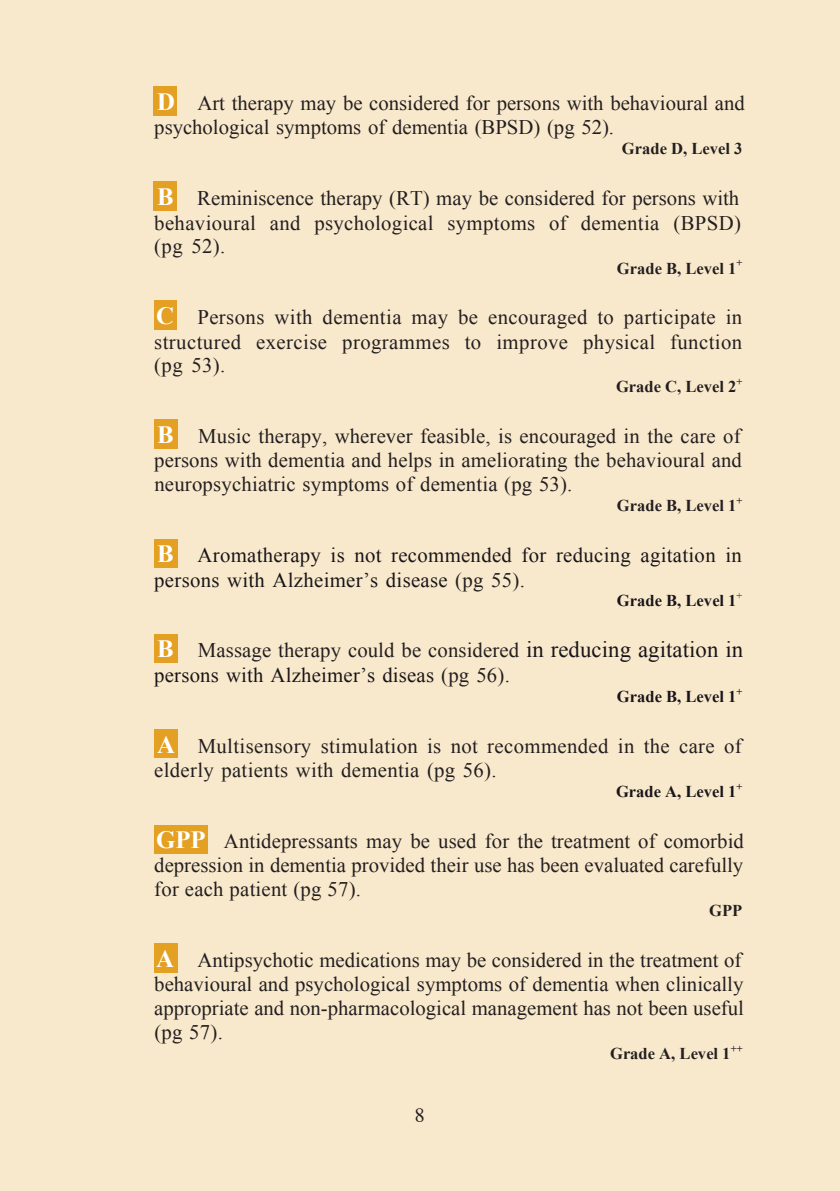
<style>
.page{position:relative;width:840px;height:1191px;background:#fff}
.page>*{position:absolute;margin:0;border:0;box-sizing:border-box;transform-origin:0 0}
.t1{font:20.8px/24px "Times New Roman";letter-spacing:.01em;color:#231f20;text-align:justify}
.t2{font:20.8px/24.6px "Times New Roman";letter-spacing:.015em;color:#18151a}
.t3{font:20px "Times";color:#231f20}
.t4{font:700 16.6px "Times New Roman";letter-spacing:.005em;color:#231f20}
.t5{font:700 16.6px "Times New Roman";letter-spacing:.005em;color:#18151a}
.s1{font-weight:700;font-size:24.8px;color:#fff}
.s2{color:#231f20}
.s3{font-size:22.8px;color:#18151a}
.s4{color:#18151a}
</style>
<div class="page">
<div style="left:0;top:0;width:839px;height:1191px;background:#f9e9cc"></div>
<div style="left:154px;top:86px;width:23px;height:29px;background:#e3a023"></div>
<div style="left:154px;top:181px;width:23px;height:29px;background:#e3a023"></div>
<div style="left:154px;top:300px;width:23px;height:29px;background:#e3a023"></div>
<div style="left:154px;top:419px;width:23px;height:29px;background:#e3a023"></div>
<div style="left:154px;top:539px;width:23px;height:28px;background:#e3a023"></div>
<div style="left:154px;top:634px;width:23px;height:29px;background:#e3a023"></div>
<div style="left:154px;top:729px;width:23px;height:29px;background:#e3a023"></div>
<div style="left:154px;top:824px;width:53px;height:29px;background:#e3a023"></div>
<div style="left:154px;top:943px;width:23px;height:29px;background:#e3a023"></div>
<p class="t1" style="left:154px;top:90px;width:591px"><span class="s1">D</span> Art therapy may be considered for persons with behavioural and psychological symptoms of dementia (BPSD) (pg 52).</p>
<p class="t4" style="left:621px;top:137px;width:122px">Grade D, Level 3</p>
<p class="t1" style="left:154px;top:186px;width:588px"><span class="s1">B</span> Reminiscence therapy (RT) may be considered for persons with behavioural and psychological symptoms of dementia (BPSD) (pg 52).</p>
<p class="t4" style="left:616px;top:256px;width:127px">Grade B, Level 1<sup>+</sup></p>
<p class="t1" style="left:154px;top:305px;width:589px"><span class="s1">C</span> Persons with dementia may be encouraged to participate in structured exercise programmes to improve physical function (pg 53).</p>
<p class="t4" style="left:615px;top:375px;width:128px">Grade C, Level 2<sup>+</sup></p>
<p class="t1" style="left:154px;top:424px;width:589px"><span class="s1">B</span> Music therapy, wherever feasible, is encouraged in the care of persons with dementia and helps in ameliorating the behavioural and neuropsychiatric symptoms of dementia (pg 53).</p>
<p class="t4" style="left:616px;top:494px;width:127px">Grade B, Level 1<sup>+</sup></p>
<p class="t2" style="left:154px;top:542px;width:588px"><span class="s1">B</span> Aromatherapy is not recommended for reducing agitation in persons with Alzheimer’s disease <span class="s2">(pg 55).</span></p>
<p class="t5" style="left:616px;top:589px;width:127px">Grade B, Level 1<sup>+</sup></p>
<p class="t1" style="left:154px;top:638px;width:590px"><span class="s1">B</span> Massage therapy could be considered <span class="s3">in reducing agitation in </span><span class="s4">persons with Alzheimer’s diseas</span> (pg 56).</p>
<p class="t5" style="left:616px;top:685px;width:127px">Grade B, Level 1<sup>+</sup></p>
<p class="t1" style="left:154px;top:733px;width:588px"><span class="s1">A</span> Multisensory stimulation is not recommended in the care of elderly patients with dementia (pg 56).</p>
<p class="t5" style="left:615px;top:780px;width:128px">Grade A, Level 1<sup>+</sup></p>
<p class="t1" style="left:154px;top:828px;width:591px"><span class="s1">GPP</span> Antidepressants may be used for the treatment of comorbid depression in dementia provided their use has been evaluated carefully for each patient (pg 57).</p>
<p class="t4" style="left:709px;top:899px;width:35px">GPP</p>
<p class="t1" style="left:154px;top:947px;width:591px"><span class="s1">A</span> Antipsychotic medications may be considered in the treatment of behavioural and psychological symptoms of dementia when clinically appropriate and non-pharmacological management has not been useful (pg 57).</p>
<p class="t4" style="left:609px;top:1042px;width:134px">Grade A, Level 1<sup>++</sup></p>
<p class="t3" style="left:415px;top:1096px;width:11px">8</p>
</div>
